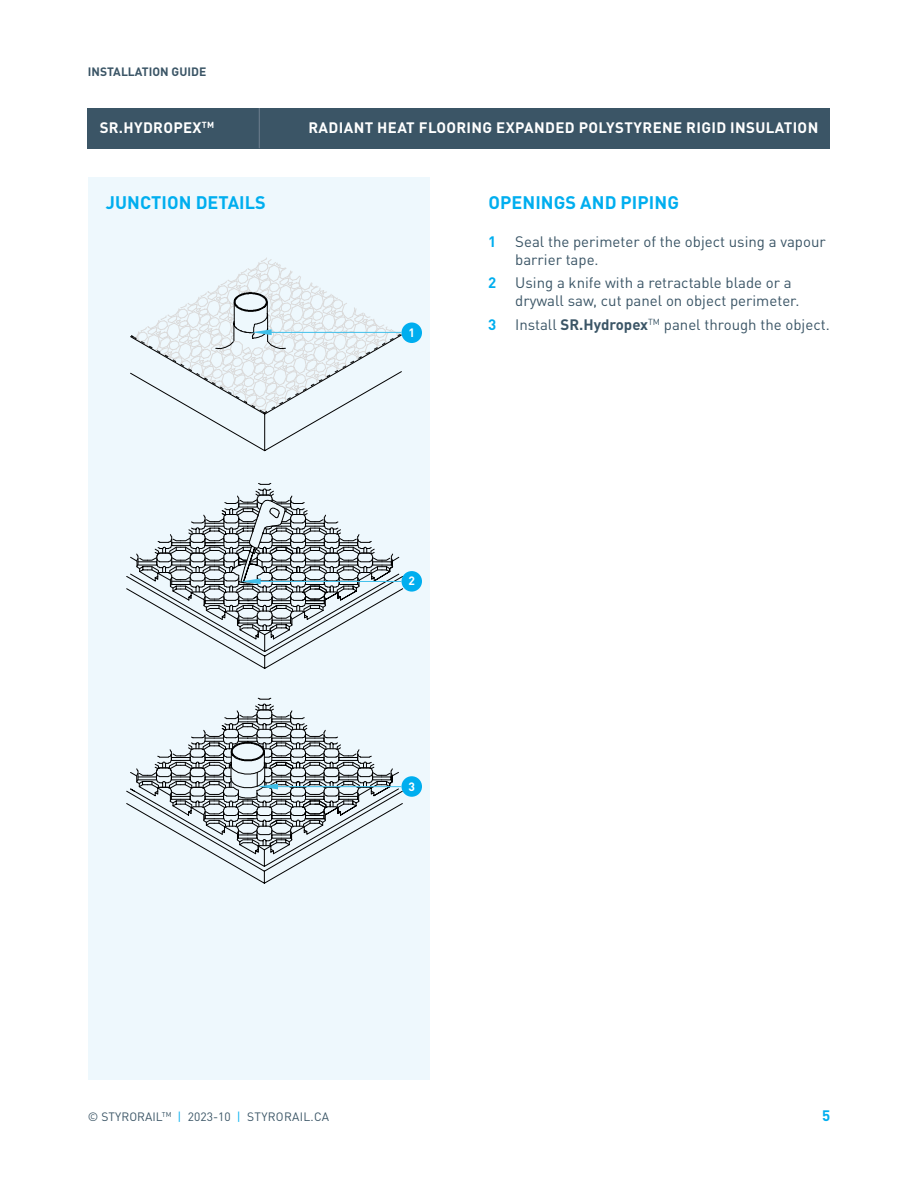
<style>
.page{position:relative;width:918px;height:1188px;background:#fff}
.page>*{position:absolute;margin:0;border:0;box-sizing:border-box;transform-origin:0 0}
.Sous-Titre{font:700 18px "DIN Pro";letter-spacing:.005em;color:#00aeef}
.Sous-Titre-2{font:15px/18px "DIN Pro";color:#3b5566}
.t1{font:700 15px "DIN Pro";letter-spacing:.025em;color:#fff}
.Sous-Titre-3{font:700 15px "DIN Pro";color:#00aeef}
.t2{font:12px "DIN Pro";letter-spacing:.005em;color:#3b5566}
.t3{font:700 12px "DIN Pro";letter-spacing:.005em;color:#3b5566}
.t4{font:700 12px "DIN Pro";color:#fff}
.s1{font-weight:700}
.s2{color:#00aeef}
</style>
<div class="page">
<div style="left:88px;top:108px;width:742px;height:40px;background:#3b5566"></div>
<hr style="left:259px;top:108px;width:1px;height:40px;background:#687a8a">
<div style="left:88px;top:177px;width:342px;height:903px;background:#eef8fd"></div>
<div style="left:401px;top:323px;width:21px;height:20px;background:#00aeef;border-radius:50%"></div>
<div style="left:401px;top:571px;width:21px;height:21px;background:#00aeef;border-radius:50%"></div>
<svg style="left:130px;top:257px;width:272px;height:194px"></svg>
<svg style="left:126px;top:483px;width:278px;height:186px"></svg>
<div style="left:401px;top:776px;width:21px;height:21px;background:#00aeef;border-radius:50%"></div>
<svg style="left:126px;top:698px;width:277px;height:186px"></svg>
<p class="t3" style="left:88px;top:62px;width:120px">INSTALLATION GUIDE</p>
<p class="t1" style="left:100px;top:116px;width:116px">SR.HYDROPEX<sup>TM</sup></p>
<p class="t1" style="left:308px;top:116px;width:511px">RADIANT HEAT FLOORING EXPANDED POLYSTYRENE RIGID INSULATION</p>
<p class="Sous-Titre" style="left:106px;top:187px;width:162px">JUNCTION DETAILS</p>
<p class="Sous-Titre" style="left:488px;top:187px;width:192px">OPENINGS AND PIPING</p>
<p class="Sous-Titre-3" style="left:488px;top:229px;width:10px">1</p>
<p class="Sous-Titre-2" style="left:515px;top:231px;width:312px">Seal the perimeter of the object using a vapour barrier tape.</p>
<p class="Sous-Titre-3" style="left:488px;top:271px;width:10px">2</p>
<p class="Sous-Titre-2" style="left:515px;top:273px;width:286px">Using a knife with a retractable blade or a drywall saw, cut panel on object perimeter.</p>
<p class="Sous-Titre-3" style="left:488px;top:312px;width:10px">3</p>
<p class="Sous-Titre-2" style="left:515px;top:314px;width:316px">Install <span class="s1">SR.Hydropex</span><sup>TM</sup> panel through the object.</p>
<p class="t4" style="left:408px;top:323px;width:8px">1</p>
<p class="t4" style="left:408px;top:571px;width:8px">2</p>
<p class="t4" style="left:408px;top:776px;width:8px">3</p>
<p class="t2" style="left:88px;top:1107px;width:243px">© STYRORAIL<sup>TM</sup> <span class="s2">|</span> 2023-10 <span class="s2">|</span> STYRORAIL.CA</p>
<p class="Sous-Titre-3" style="left:822px;top:1103px;width:10px">5</p>
</div>
